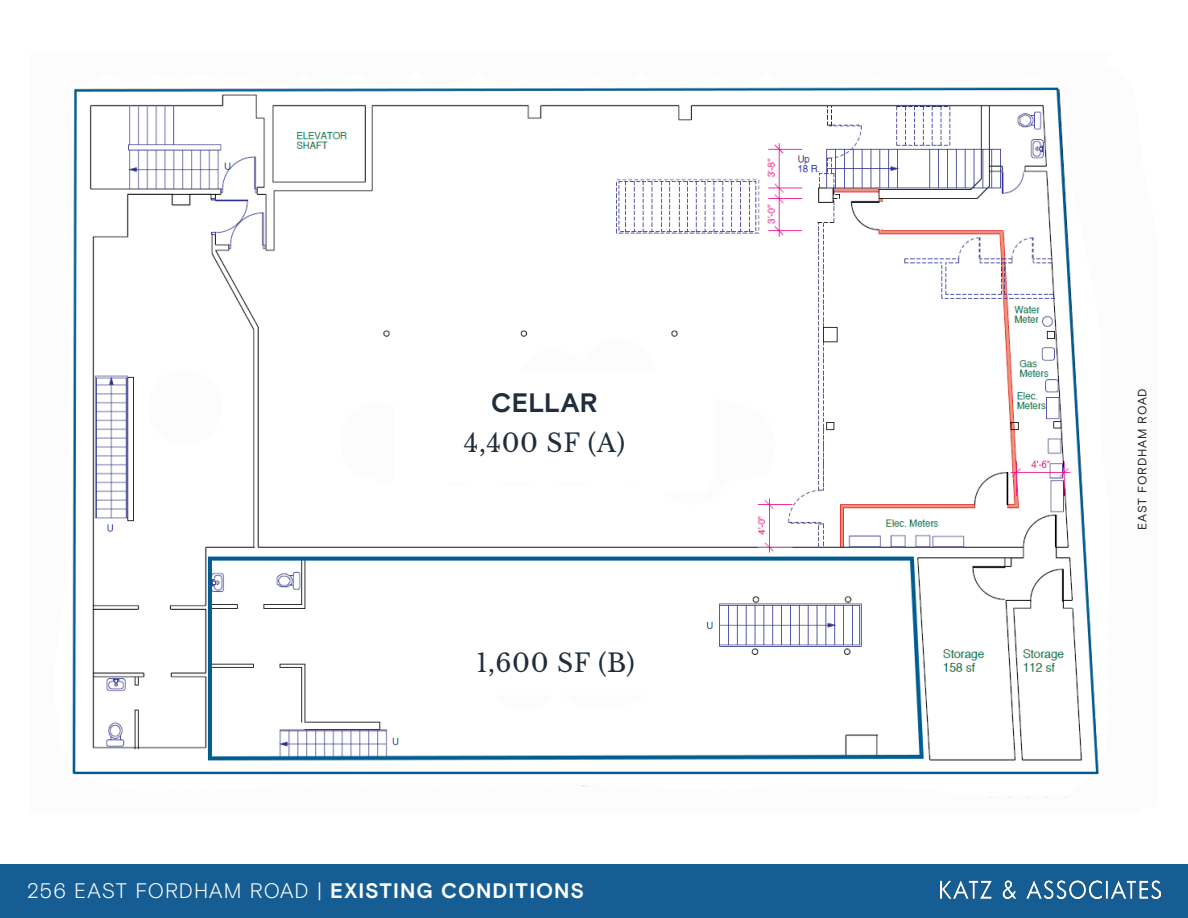
<style>
.page{position:relative;width:1188px;height:918px;background:#fff}
.page>*{position:absolute;margin:0;border:0;box-sizing:border-box;transform-origin:0 0}
.t1{font:700 26.7px "Basis Grotesque Pro";letter-spacing:.01em;color:#202e3c}
.t2{font:25.05px "Libre Baskerville";letter-spacing:.025em;color:#202e3c}
.t3{font:300 21px "Basis Grotesque Pro";letter-spacing:.045em;color:#fff}
.t4{font:12.15px "Basis Grotesque Pro";letter-spacing:.065em;color:#231f20}
.s1{font-weight:700}
</style>
<div class="page">
<img style="left:72px;top:87px;width:1027px;height:711px">
<div style="left:0;top:864px;width:1188px;height:54px;background:#155d92"></div>
<img style="left:940px;top:881px;width:221px;height:17px">
<svg style="left:393px;top:370px;width:323px;height:122px"></svg>
<div style="left:419px;top:625px;width:278px;height:69px;background:#fff"></div>
<p class="t1" style="left:491px;top:387px;width:108px">CELLAR</p>
<p class="t2" style="left:464px;top:427px;width:163px">4,400 SF (A)</p>
<p class="t2" style="left:477px;top:648px;width:160px">1,600 SF (B)</p>
<p class="t3" style="left:27px;top:879px;width:559px">256 EAST FORDHAM ROAD | <span class="s1">EXISTING CONDITIONS</span></p>
<p class="t4" style="left:1135px;top:530px;width:143px;rotate:-90deg">EAST FORDHAM ROAD</p>
</div>
